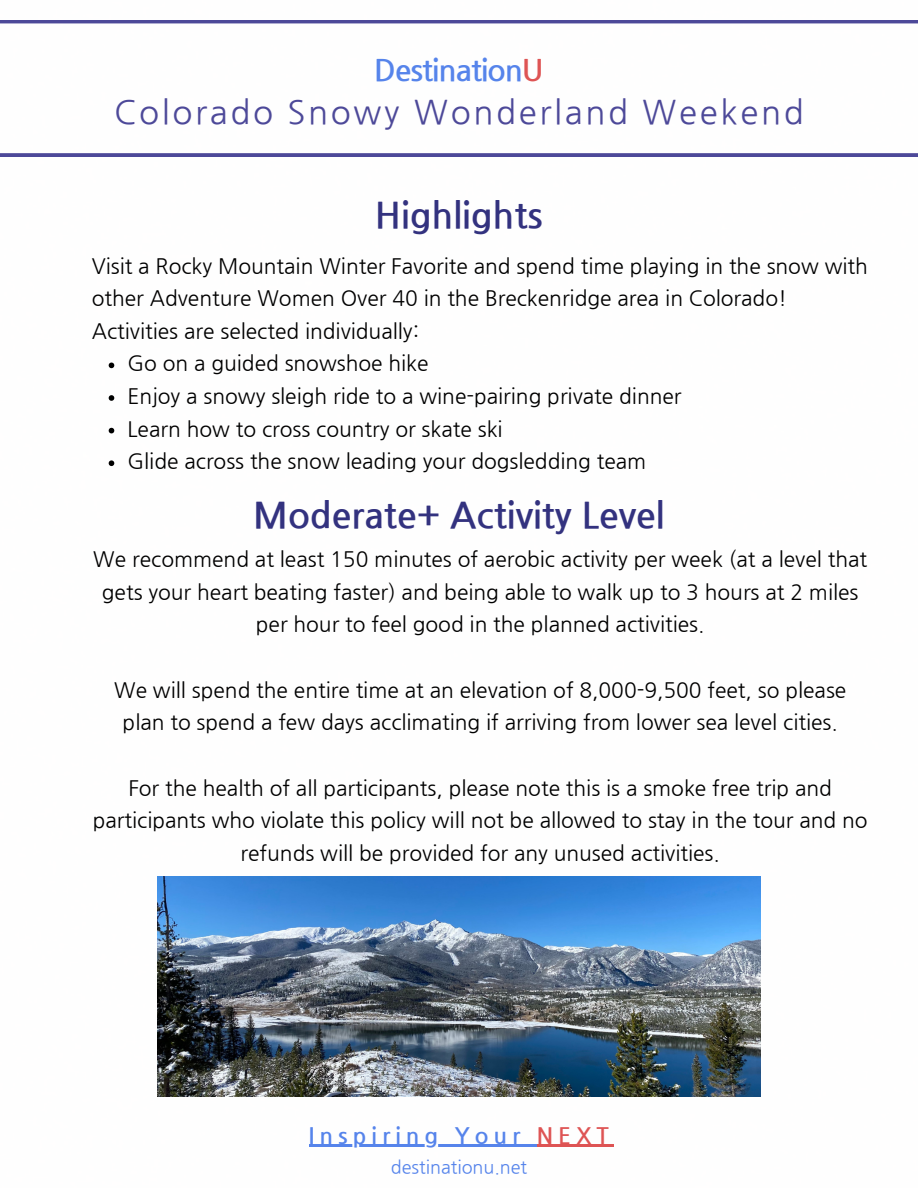
<style>
.page{position:relative;width:918px;height:1188px;background:#fff}
.page>*{position:absolute;margin:0;border:0;box-sizing:border-box;transform-origin:0 0}
.t1{font:700 36px "Nanum Gothic";color:#33327f}
.t2{font:33px "Nanum Gothic";letter-spacing:.08em;color:#4d4999}
.t3{font:700 30px "Nanum Gothic";letter-spacing:-.03em;color:#5684eb}
.t4{font:700 22.5px "Nanum Gothic";letter-spacing:.225em;color:#5684eb}
.t5{font:21px/32.7px "Nanum Gothic";color:#000;text-align:center}
.t6{font:18px "Nanum Gothic";color:#5684eb}
.s1{color:#de5454}
</style>
<div class="page">
<svg style="left:0;top:20px;width:918px;height:136px"></svg>
<img style="left:157px;top:877px;width:603px;height:219px">
<svg style="left:109px;top:363px;width:5px;height:5px"></svg>
<svg style="left:109px;top:395px;width:5px;height:6px"></svg>
<svg style="left:109px;top:428px;width:5px;height:5px"></svg>
<svg style="left:109px;top:460px;width:5px;height:6px"></svg>
<hr style="left:309px;top:1144px;width:228px;height:2px;background:#5684eb">
<hr style="left:537px;top:1144px;width:77px;height:2px;background:#de5454">
<p class="t3" style="left:374px;top:52px;width:171px">Destination<span class="s1">U</span></p>
<p class="t2" style="left:114px;top:93px;width:691px">Colorado Snowy Wonderland Weekend</p>
<p class="t1" style="left:375px;top:194px;width:169px">Highlights</p>
<p class="t5" style="left:92px;top:249px;width:778px;text-align:left">Visit a Rocky Mountain Winter Favorite and spend time playing in the snow with other Adventure Women Over 40 in the Breckenridge area in Colorado!</p>
<p class="t5" style="left:92px;top:314px;width:329px">Activities are selected individually:</p>
<p class="t5" style="left:127px;top:347px;width:303px">Go on a guided snowshoe hike</p>
<p class="t5" style="left:127px;top:379px;width:556px">Enjoy a snowy sleigh ride to a wine-pairing private dinner</p>
<p class="t5" style="left:127px;top:412px;width:377px">Learn how to cross country or skate ski</p>
<p class="t5" style="left:127px;top:445px;width:520px">Glide across the snow leading your dogsledding team</p>
<p class="t1" style="left:253px;top:494px;width:413px">Moderate+ Activity Level</p>
<p class="t5" style="left:93px;top:543px;width:775px">We recommend at least 150 minutes of aerobic activity per week (at a level that gets your heart beating faster) and being able to walk up to 3 hours at 2 miles per hour to feel good in the planned activities.</p>
<p class="t5" style="left:114px;top:673px;width:734px">We will spend the entire time at an elevation of 8,000-9,500 feet, so please plan to spend a few days acclimating if arriving from lower sea level cities.</p>
<p class="t5" style="left:93px;top:771px;width:776px">For the health of all participants, please note this is a smoke free trip and participants who violate this policy will not be allowed to stay in the tour and no refunds will be provided for any unused activities.</p>
<p class="t4" style="left:309px;top:1122px;width:301px">Inspiring Your <span class="s1">NEXT</span></p>
<p class="t6" style="left:391px;top:1157px;width:138px">destinationu.net</p>
</div>
